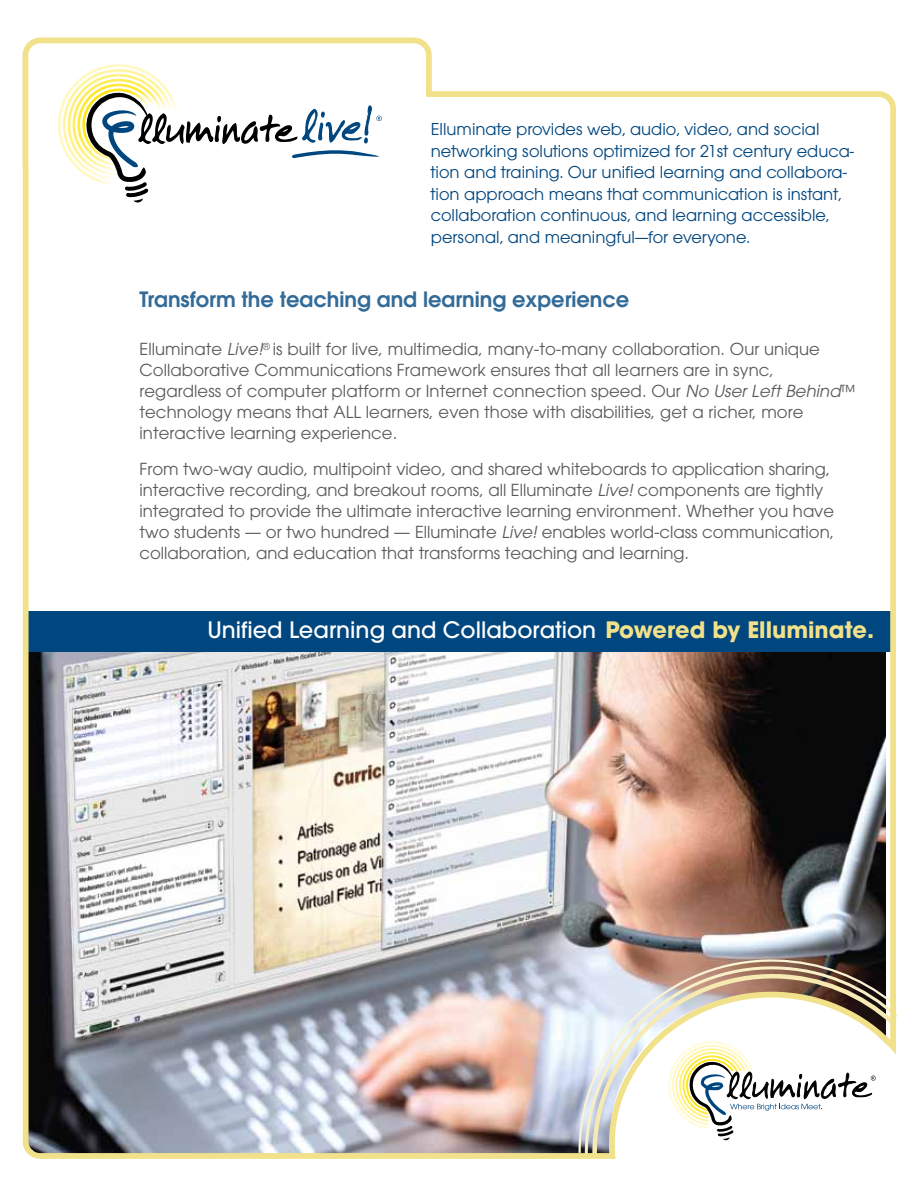
<style>
.page{position:relative;width:918px;height:1188px;background:#fff}
.page>*{position:absolute;margin:0;border:0;box-sizing:border-box;transform-origin:0 0}
.t1{font:500 22.5px "Avant Garde";color:#fff}
.t2{font:600 21px "Avant Garde";color:#336b98}
.t3{font:18px/21.6px "Avant Garde ITC";color:#00467f}
.t4{font:16.5px/21px "Avant Garde";color:#58595b}
.s1{font-style:italic}
.s2{font-weight:700;color:#f2e18b}
</style>
<div class="page">
<img style="left:22px;top:38px;width:876px;height:1121px">
<p class="t3" style="left:431px;top:118px;width:425px">Elluminate provides web, audio, video, and social networking solutions optimized for 21st century educa&shy;tion and training. Our unified learning and collabora&shy;tion approach means that communication is instant, collaboration continuous, and learning accessible, personal, and meaningful—for everyone.</p>
<p class="t2" style="left:140px;top:286px;width:491px">Transform the teaching and learning experience</p>
<p class="t4" style="left:139px;top:339px;width:719px">Elluminate <span class="s1">Live!</span><sup>®</sup> is built for live, multimedia, many-to-many collaboration. Our unique Collaborative Communications Framework ensures that all learners are in sync, regardless of computer platform or Internet connection speed. Our <span class="s1">No User Left Behind</span>™ technology means that ALL learners, even those with disabilities, get a richer, more interactive learning experience.</p>
<p class="t4" style="left:140px;top:459px;width:696px">From two-way audio, multipoint video, and shared whiteboards to application sharing, interactive recording, and breakout rooms, all Elluminate <span class="s1">Live!</span> components are tightly integrated to provide the ultimate interactive learning environment. Whether you have two students — or two hundred — Elluminate <span class="s1">Live!</span> enables world-class communication, collaboration, and education that transforms teaching and learning.</p>
<h1 class="t1" style="left:207px;top:616px;width:668px">Unified Learning and Collaboration <span class="s2">Powered by Elluminate.</span></h1>
</div>
